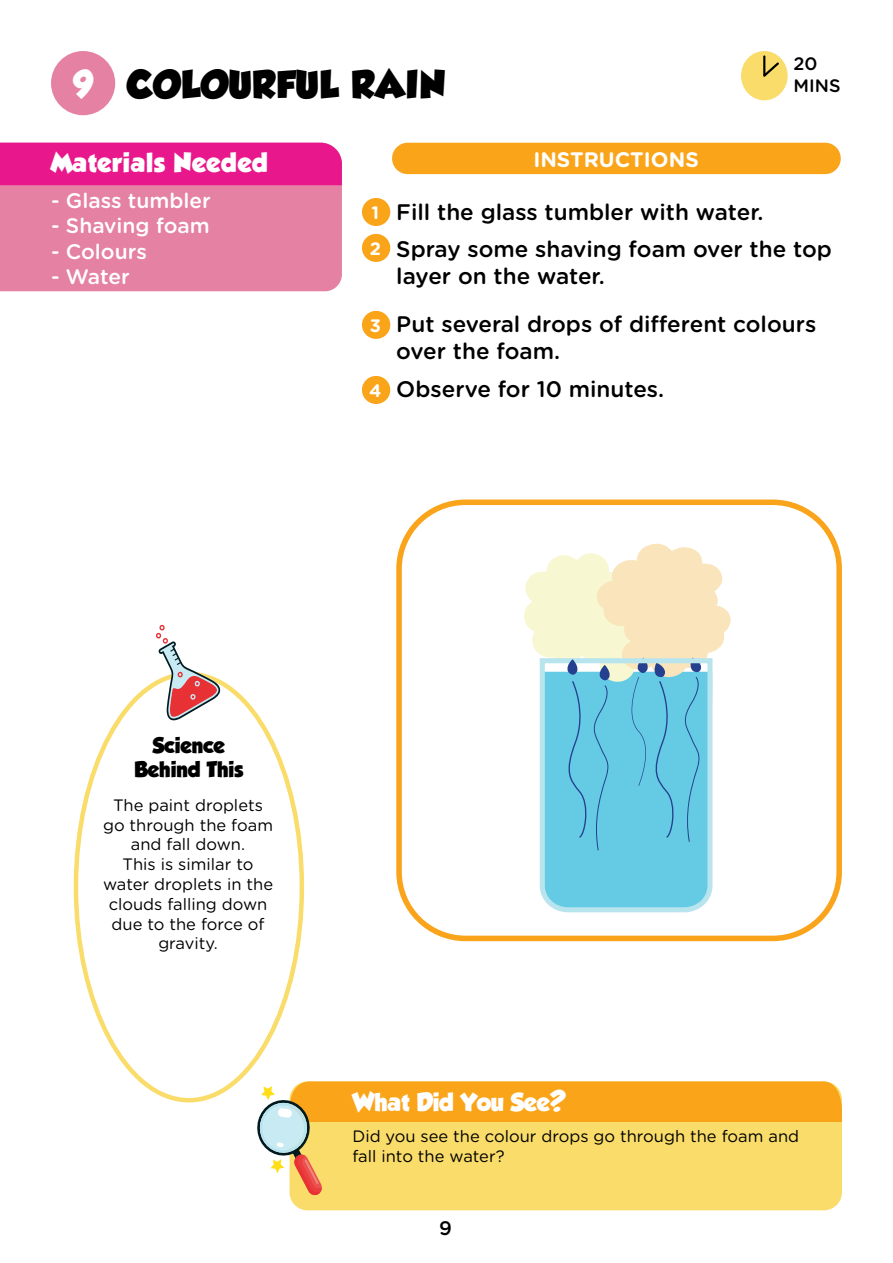
<style>
.page{position:relative;width:893px;height:1263px;background:#fff}
.page>*{position:absolute;margin:0;border:0;box-sizing:border-box;transform-origin:0 0}
.t1{font:34.5px "GROBOLD";letter-spacing:.03em;color:#000}
.t2{font:24px "GROBOLD";letter-spacing:.03em;color:#fff}
.t3{font:500 22.5px/37.5px "Gotham Rounded";color:#000}
.t4{font:22.5px "GROBOLD";color:#fff}
.t5{font:500 21px "Gotham Rounded";color:#fff}
.t6{font:700 21px "Gotham Rounded";color:#fff}
.t7{font:19.5px/23.4px "GROBOLD";color:#000;text-align:center}
.t8{font:500 19.5px "Gotham Rounded";color:#000}
.t9{font:500 18px/21.6px "Gotham Rounded";color:#000}
.t10{font:700 18px/36px "Gotham Rounded";color:#fff}
.t11{font:16.5px/19.8px "Gotham Rounded";color:#000}
.s1{color:#fff}
</style>
<div class="page">
<div style="left:362px;top:198px;width:28px;height:28px;background:#faa41a;border-radius:50%"></div>
<div style="left:362px;top:234px;width:28px;height:28px;background:#faa41a;border-radius:50%"></div>
<div style="left:362px;top:311px;width:28px;height:28px;background:#faa41a;border-radius:50%"></div>
<div style="left:362px;top:376px;width:28px;height:28px;background:#faa41a;border-radius:50%"></div>
<div style="left:290px;top:1081px;width:552px;height:129px;background:#f9dc69;border-radius:18px"></div>
<div style="left:0;top:185px;width:342px;height:106px;background:#e581a3"></div>
<div style="left:741px;top:51px;width:47px;height:49px;background:#f9dc69;border-radius:50%"></div>
<svg style="left:763px;top:55px;width:17px;height:22px"></svg>
<div style="left:392px;top:143px;width:449px;height:31px;background:#faa41a;border-radius:16px"></div>
<div style="left:51px;top:51px;width:64px;height:64px;background:#e581a3;border-radius:50%"></div>
<svg style="left:257px;top:1081px;width:585px;height:115px"></svg>
<svg style="left:156px;top:625px;width:67px;height:96px"></svg>
<div style="left:0;top:143px;width:342px;height:42px;background:#e8188c"></div>
<div style="left:396px;top:499px;width:446px;height:442px;border:6px solid #faa41c;border-radius:66px"></div>
<svg style="left:524px;top:543px;width:207px;height:370px"></svg>
<h1 class="t1" style="left:73px;top:64px;width:374px"><span class="s1">9</span> COLOURFUL RAIN</h1>
<p class="t9" style="left:793px;top:52px;width:49px">20<br>MINS</p>
<h2 class="t2" style="left:51px;top:149px;width:219px">Materials Needed</h2>
<p class="t5" style="left:51px;top:186px;width:161px">- Glass tumbler</p>
<p class="t5" style="left:51px;top:211px;width:160px">- Shaving foam</p>
<p class="t5" style="left:51px;top:236px;width:97px">- Colours</p>
<p class="t5" style="left:51px;top:261px;width:80px">- Water</p>
<p class="t10" style="left:370px;top:194px;width:13px">1<br>2</p>
<p class="t10" style="left:370px;top:307px;width:13px">3</p>
<p class="t10" style="left:369px;top:372px;width:14px">4</p>
<p class="t6" style="left:533px;top:144px;width:167px">INSTRUCTIONS</p>
<h3 class="t3" style="left:396px;top:192px;width:437px">Fill the glass tumbler with water.<br>Spray some shaving foam over the top</h3>
<h3 class="t3" style="left:396px;top:251px;width:422px;line-height:48px">layer on the water.<br>Put several drops of different colours</h3>
<h3 class="t3" style="left:396px;top:331px;width:269px">over the foam.<br>Observe for 10 minutes.</h3>
<p class="t7" style="left:135px;top:734px;width:110px">Science<br>Behind This</p>
<p class="t11" style="left:103px;top:794px;width:172px;text-align:center">The paint droplets go through the foam and fall down.<br>This is similar to water droplets in the clouds falling down due to the force of gravity.</p>
<h3 class="t4" style="left:352px;top:1088px;width:215px">What Did You See?</h3>
<p class="t11" style="left:352px;top:1126px;width:448px">Did you see the colour drops go through the foam and fall into the water?</p>
<p class="t8" style="left:439px;top:1214px;width:14px">9</p>
</div>
